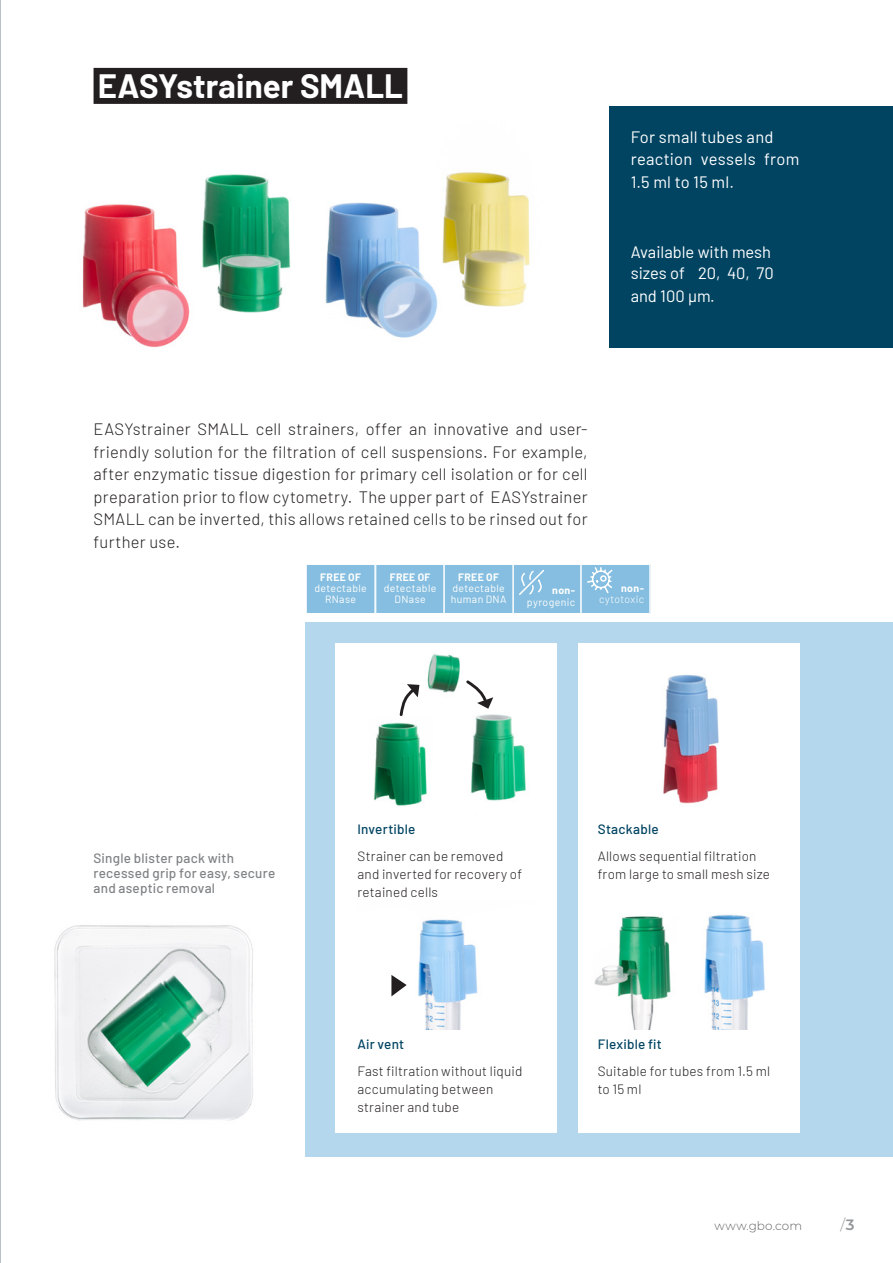
<style>
.page{position:relative;width:893px;height:1263px;background:#fff}
.page>*{position:absolute;margin:0;border:0;box-sizing:border-box;transform-origin:0 0}
.Title_Product_brand{font:700 33px "Barlow";color:#fff}
.Copy_1{font:300 16.5px/22.5px "Barlow";letter-spacing:.015em;color:#231f20;text-align:justify}
.Copy_1-2{font:16.5px/22.5px "Barlow";letter-spacing:.005em;color:#fff}
.t1{font:300 15px "Montserrat";color:#939598}
.Copy_2____left{font:300 13.5px/18px "Barlow";letter-spacing:.015em;color:#231f20}
.Image_caption____lef{font:500 13.5px/15px "Barlow";letter-spacing:.015em;color:#808285}
.Lead_text_2____left{font:500 13.5px "Barlow";letter-spacing:.02em;color:#014462}
.t2{font:300 12px "Montserrat";letter-spacing:.01em;color:#636366}
.Text_box_Copy____cen{font:10.5px/11.2px "Barlow";letter-spacing:.04em;color:#fff;text-align:right}
.Text_box_Copy____cen-2{font:700 10.5px "Barlow";letter-spacing:.035em;color:#fff}
.Text_box_Copy____cen-3{font:300 10.5px/11.2px "Barlow";letter-spacing:.03em;color:#fff;text-align:right}
.s1{font-weight:700}
.s2{font-weight:600}
</style>
<div class="page">
<div style="left:512px;top:564px;width:70px;height:50px;background:#85bee0"></div>
<svg style="left:519px;top:570px;width:25px;height:25px"></svg>
<div style="left:512px;top:563px;width:70px;height:51px;border:2px solid #fff"></div>
<div style="left:581px;top:564px;width:69px;height:50px;background:#85bee0"></div>
<svg style="left:587px;top:567px;width:26px;height:27px"></svg>
<div style="left:580px;top:563px;width:71px;height:51px;border:2px solid #fff"></div>
<div style="left:376px;top:564px;width:69px;height:50px;background:#85bee0"></div>
<div style="left:375px;top:563px;width:70px;height:51px;border:2px solid #fff"></div>
<div style="left:306px;top:564px;width:69px;height:50px;background:#85bee0"></div>
<div style="left:305px;top:563px;width:71px;height:51px;border:2px solid #fff"></div>
<div style="left:444px;top:564px;width:69px;height:50px;background:#85bee0"></div>
<div style="left:443px;top:563px;width:71px;height:51px;border:2px solid #fff"></div>
<div style="left:305px;top:622px;width:588px;height:535px;background:#b4d7ed"></div>
<img style="left:54px;top:925px;width:199px;height:196px">
<img style="left:82px;top:172px;width:448px;height:176px">
<div style="left:609px;top:106px;width:284px;height:242px;background:#014462"></div>
<div style="left:336px;top:643px;width:221px;height:489px;background:#fff"></div>
<div style="left:578px;top:643px;width:221px;height:489px;background:#fff"></div>
<img style="left:663px;top:675px;width:56px;height:129px">
<img style="left:373px;top:653px;width:153px;height:153px">
<svg style="left:464px;top:678px;width:29px;height:31px"></svg>
<svg style="left:398px;top:684px;width:21px;height:34px"></svg>
<div style="left:94px;top:68px;width:313px;height:36px;background:#231f20"></div>
<img style="left:594px;top:916px;width:77px;height:113px">
<img style="left:704px;top:914px;width:61px;height:115px">
<hr style="left:0;top:0;width:1px;height:1263px;background:#939598">
<img style="left:391px;top:919px;width:87px;height:110px">
<svg style="left:391px;top:975px;width:16px;height:21px"></svg>
<p class="Title_Product_brand" style="left:98px;top:61px;width:307px">EASYstrainer SMALL</p>
<p class="Copy_1-2" style="left:631px;top:124px;width:144px">For small tubes and</p>
<p class="Copy_1-2" style="left:631px;top:147px;width:170px">reaction vessels from<br>1.5 ml to 15 ml.</p>
<p class="Copy_1-2" style="left:631px;top:240px;width:144px;line-height:21px">Available with mesh sizes of 20, 40, 70</p>
<p class="Copy_1-2" style="left:631px;top:283px;width:86px">and 100 μm.</p>
<p class="Copy_1" style="left:94px;top:417px;width:496px">EASYstrainer SMALL cell strainers, offer an innovative and user&shy;friendly solution for the filtration of cell suspensions. For example, after enzymatic tissue digestion for primary cell isolation or for cell preparation prior to flow cytometry. The upper part of EASYstrainer SMALL can be inverted, this allows retained cells to be rinsed out for further use.</p>
<p class="Text_box_Copy____cen-2" style="left:320px;top:569px;width:42px">FREE OF</p>
<p class="Text_box_Copy____cen" style="left:314px;top:582px;width:54px">detectable</p>
<p class="Text_box_Copy____cen" style="left:325px;top:593px;width:33px">RNase</p>
<p class="Text_box_Copy____cen-2" style="left:390px;top:569px;width:42px">FREE OF</p>
<p class="Text_box_Copy____cen" style="left:384px;top:582px;width:54px">detectable</p>
<p class="Text_box_Copy____cen" style="left:394px;top:593px;width:33px">DNase</p>
<p class="Text_box_Copy____cen-2" style="left:458px;top:569px;width:42px">FREE OF</p>
<p class="Text_box_Copy____cen" style="left:452px;top:582px;width:54px">detectable</p>
<p class="Text_box_Copy____cen" style="left:451px;top:593px;width:57px">human DNA</p>
<p class="Text_box_Copy____cen" style="left:527px;top:584px;width:50px"><span class="s1">non&shy;</span>pyrogenic</p>
<p class="Text_box_Copy____cen-3" style="left:599px;top:582px;width:46px"><span class="s1">non&shy;</span>cytotoxic</p>
<p class="Image_caption____lef" style="left:94px;top:849px;width:183px">Single blister pack with recessed grip for easy, secure and aseptic removal</p>
<p class="Lead_text_2____left" style="left:357px;top:819px;width:59px">Invertible</p>
<p class="Copy_2____left" style="left:357px;top:846px;width:166px">Strainer can be removed and inverted for recovery of retained cells</p>
<p class="Lead_text_2____left" style="left:357px;top:1034px;width:48px">Air vent</p>
<p class="Copy_2____left" style="left:357px;top:1061px;width:166px">Fast filtration without liquid accumulating between strainer and tube</p>
<p class="Lead_text_2____left" style="left:598px;top:819px;width:63px">Stackable</p>
<p class="Copy_2____left" style="left:598px;top:846px;width:174px">Allows sequential filtration from large to small mesh size</p>
<p class="Lead_text_2____left" style="left:598px;top:1034px;width:66px">Flexible fit</p>
<p class="Copy_2____left" style="left:598px;top:1061px;width:174px">Suitable for tubes from 1.5 ml to 15 ml</p>
<p class="t2" style="left:714px;top:1218px;width:89px">www.gbo.com</p>
<p class="t1" style="left:840px;top:1214px;width:16px">/ <span class="s2">3</span></p>
</div>
